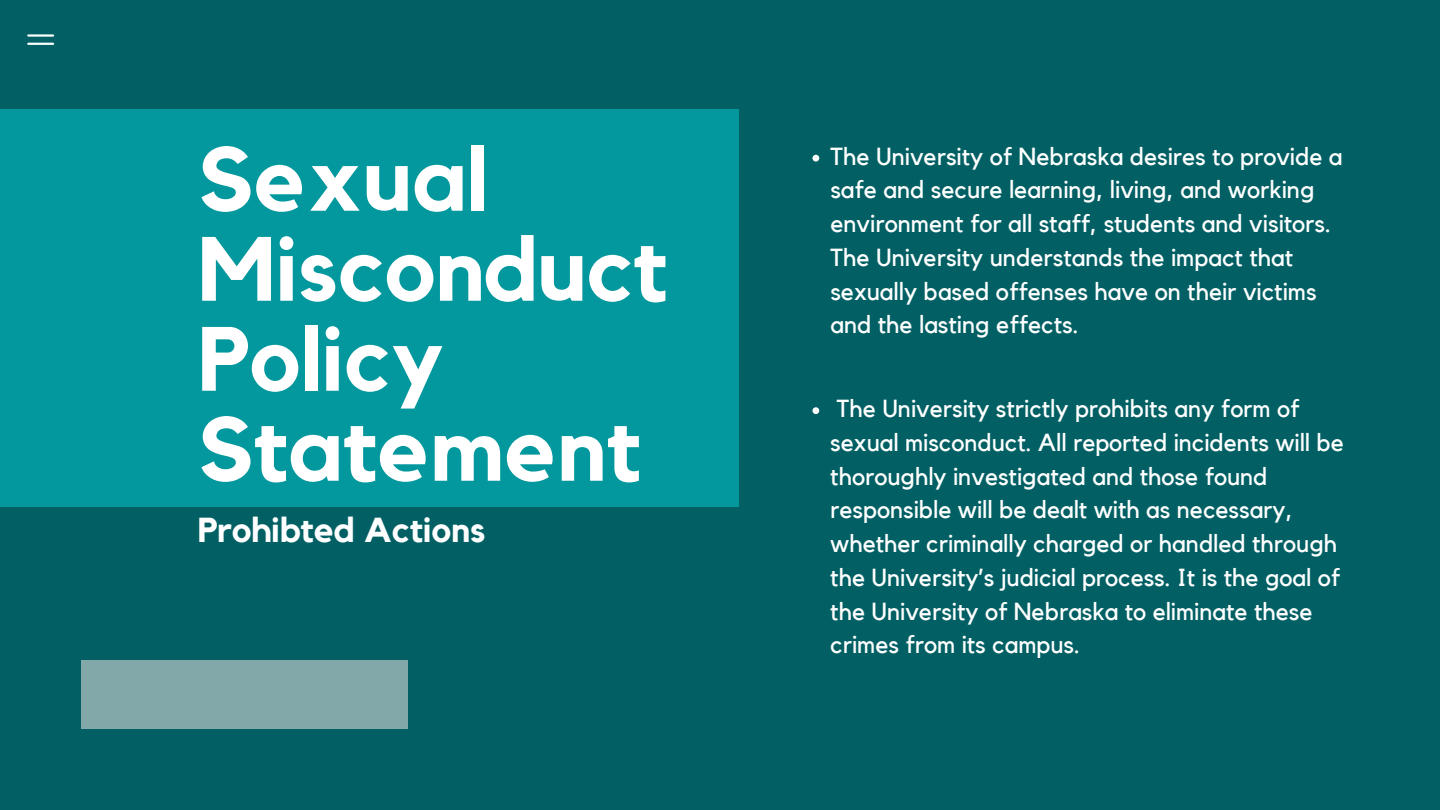
<style>
.page{position:relative;width:1440px;height:810px;background:#026064}
.page>*{position:absolute;margin:0;border:0;box-sizing:border-box;transform-origin:0 0}
.t1{font:700 90px/90px "Kollektif";color:#fff}
.t2{font:700 34.6px "Kollektif";color:#fff}
.t3{font:24.6px/33.8px "Kollektif";color:#fff}
</style>
<div class="page">
<hr style="left:28px;top:34px;width:25px;height:3px;background:#fbffff">
<hr style="left:28px;top:43px;width:25px;height:2px;background:#fbffff">
<div style="left:0;top:109px;width:738px;height:398px;background:#03989e"></div>
<div style="left:81px;top:661px;width:326px;height:68px;background:#82a8aa"></div>
<svg style="left:813px;top:407px;width:6px;height:7px"></svg>
<svg style="left:813px;top:155px;width:6px;height:7px"></svg>
<p class="t1" style="left:198px;top:138px;width:471px">Sexual<br>Misconduct<br>Policy<br>Statement</p>
<p class="t2" style="left:198px;top:514px;width:289px">Prohibted Actions</p>
<p class="t3" style="left:830px;top:140px;width:514px">The University of Nebraska desires to provide a safe and secure learning, living, and working environment for all staff, students and visitors.<br>The University understands the impact that sexually based offenses have on their victims and the lasting effects.</p>
<p class="t3" style="left:830px;top:393px;width:515px">The University strictly prohibits any form of sexual misconduct. All reported incidents will be thoroughly investigated and those found responsible will be dealt with as necessary, whether criminally charged or handled through the University’s judicial process. It is the goal of the University of Nebraska to eliminate these crimes from its campus.</p>
</div>
